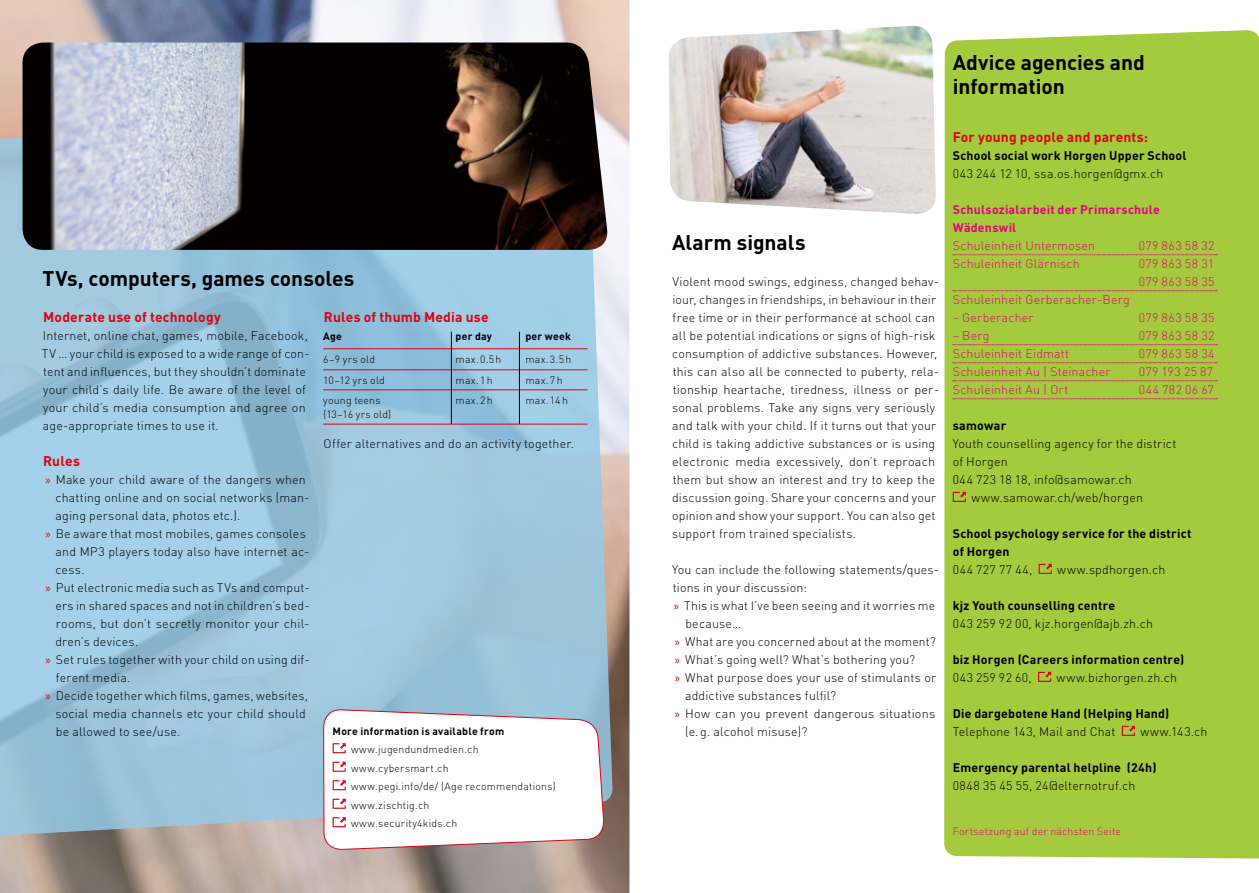
<style>
.page{position:relative;width:1259px;height:893px;background:#fff}
.page>*{position:absolute;margin:0;border:0;box-sizing:border-box;transform-origin:0 0}
.t1{font:700 21px/24px "DINOT";color:#000}
.t2{font:700 13.8px "DINOT";letter-spacing:.01em;color:#dc030e}
.t3{font:300 12.3px/18px "DINOT";letter-spacing:.015em;color:#000}
.t4{font:700 12.3px/18px "DINOT";letter-spacing:.015em;color:#000}
.t5{font:300 12.3px "DINOT";letter-spacing:.015em;color:#e5007c}
.t6{font:700 12.3px/18px "DINOT";letter-spacing:.02em;color:#e5007c}
.t7{font:300 12.3px/18px "DINOT";letter-spacing:.035em;color:#e5007c}
.t8{font:300 12.3px "DINOT";letter-spacing:.04em;color:#000}
.t9{font:300 12.3px "DINOT";letter-spacing:.04em;color:#e5007c}
.t10{font:300 10.5px/18.5px "DINOT";letter-spacing:.025em;color:#000}
.t11{font:700 10.5px "DINOT";letter-spacing:.02em;color:#000}
.t12{font:300 10.5px "DINOT";letter-spacing:.02em;color:#e5007c}
.s1{font-family:"Myriad Pro";font-weight:400;color:#dc030e}
</style>
<div class="page">
<img style="left:0;top:0;width:629px;height:893px">
<svg style="left:0;top:88px;width:613px;height:752px;background:#9ec6dc"></svg>
<div style="left:944px;top:30px;width:315px;height:829px;background:#a4ca3d"></div>
<img style="left:23px;top:43px;width:586px;height:207px">
<img style="left:669px;top:26px;width:267px;height:188px">
<svg style="left:323px;top:289px;width:282px;height:420px;background:#9dc5dc"></svg>
<svg style="left:323px;top:709px;width:282px;height:141px"></svg>
<svg style="left:953px;top:254px;width:264px;height:1px"></svg>
<svg style="left:953px;top:290px;width:264px;height:1px"></svg>
<svg style="left:953px;top:344px;width:264px;height:1px"></svg>
<svg style="left:953px;top:362px;width:264px;height:1px"></svg>
<svg style="left:953px;top:380px;width:264px;height:1px"></svg>
<svg style="left:953px;top:398px;width:264px;height:1px"></svg>
<svg style="left:952px;top:492px;width:14px;height:10px"></svg>
<svg style="left:1038px;top:564px;width:13px;height:10px"></svg>
<svg style="left:1038px;top:672px;width:13px;height:10px"></svg>
<svg style="left:1121px;top:726px;width:14px;height:10px"></svg>
<h1 class="t1" style="left:43px;top:265px;width:313px">TVs, computers, games consoles</h1>
<p class="t2" style="left:43px;top:308px;width:179px">Moderate use of technology</p>
<p class="t3" style="left:42px;top:326px;width:269px">Internet, online chat, games, mobile, Facebook, TV … your child is exposed to a wide range of con&shy;tent and influences, but they shouldn’t dominate your child’s daily life. Be aware of the level of your child’s media consumption and agree on age-appropriate times to use it.</p>
<p class="t2" style="left:43px;top:452px;width:38px">Rules</p>
<p class="t3" style="left:45px;top:470px;width:262px"><span class="s1">»</span> Make your child aware of the dangers when</p>
<p class="t3" style="left:55px;top:488px;width:256px">chatting online and on social networks (man-</p>
<p class="t3" style="left:56px;top:506px;width:186px">aging personal data, photos etc.).</p>
<p class="t3" style="left:45px;top:524px;width:262px"><span class="s1">»</span> Be aware that most mobiles, games consoles</p>
<p class="t3" style="left:56px;top:542px;width:255px">and MP3 players today also have internet ac-</p>
<p class="t3" style="left:55px;top:560px;width:31px">cess.</p>
<p class="t3" style="left:45px;top:578px;width:266px"><span class="s1">»</span> Put electronic media such as TVs and comput-</p>
<p class="t3" style="left:55px;top:596px;width:256px">ers in shared spaces and not in children’s bed-</p>
<p class="t3" style="left:56px;top:614px;width:255px">rooms, but don’t secretly monitor your chil-</p>
<p class="t3" style="left:55px;top:632px;width:84px">dren’s devices.</p>
<p class="t3" style="left:45px;top:650px;width:266px"><span class="s1">»</span> Set rules together with your child on using dif-</p>
<p class="t3" style="left:56px;top:668px;width:76px">ferent media.</p>
<p class="t3" style="left:45px;top:686px;width:264px"><span class="s1">»</span> Decide together which films, games, websites,</p>
<p class="t3" style="left:55px;top:704px;width:252px">social media channels etc your child should</p>
<p class="t3" style="left:56px;top:722px;width:126px">be allowed to see/use.</p>
<p class="t2" style="left:324px;top:308px;width:166px">Rules of thumb Media use</p>
<p class="t11" style="left:323px;top:329px;width:20px">Age</p>
<p class="t11" style="left:455px;top:329px;width:38px">per day</p>
<p class="t11" style="left:525px;top:329px;width:47px">per week</p>
<p class="t10" style="left:323px;top:349px;width:53px">6–9 yrs old</p>
<p class="t10" style="left:455px;top:349px;width:47px">max.0.5h</p>
<p class="t10" style="left:525px;top:349px;width:47px">max.3.5h</p>
<p class="t10" style="left:323px;top:370px;width:63px">10–12 yrs old</p>
<p class="t10" style="left:455px;top:370px;width:39px">max.1h</p>
<p class="t10" style="left:525px;top:370px;width:39px">max.7h</p>
<p class="t10" style="left:323px;top:392px;width:69px;line-height:14.2px">young teens {13–16 yrs old)</p>
<p class="t10" style="left:455px;top:390px;width:39px">max.2h</p>
<p class="t10" style="left:525px;top:390px;width:44px">max.14h</p>
<p class="t3" style="left:324px;top:434px;width:252px">Offer alternatives and do an activity together.</p>
<p class="t11" style="left:333px;top:724px;width:173px">More information is available from</p>
<p class="t10" style="left:351px;top:740px;width:206px">www.jugendundmedien.ch www.cybersmart.ch<br>www.pegi.info/de/ (Age recommendations) www.zischtig.ch<br>www.security4kids.ch</p>
<h1 class="t1" style="left:672px;top:229px;width:135px">Alarm signals</h1>
<p class="t3" style="left:672px;top:272px;width:268px">Violent mood swings, edginess, changed behav&shy;iour, changes in friendships, in behaviour in their free time or in their performance at school can all be potential indications or signs of high-risk consumption of addictive substances. However, this can also all be connected to puberty, rela&shy;tionship heartache, tiredness, illness or per&shy;sonal problems. Take any signs very seriously and talk with your child. If it turns out that your child is taking addictive substances or is using electronic media excessively, don’t reproach them but show an interest and try to keep the discussion going. Share your concerns and your opinion and show your support. You can also get support from trained specialists.</p>
<p class="t3" style="left:672px;top:560px;width:269px">You can include the following statements/ques-</p>
<p class="t3" style="left:672px;top:578px;width:136px">tions in your discussion:</p>
<p class="t3" style="left:673px;top:596px;width:263px"><span class="s1">»</span> This is what I’ve been seeing and it worries me</p>
<p class="t3" style="left:685px;top:614px;width:57px">because…</p>
<p class="t3" style="left:675px;top:632px;width:262px"><span class="s1">»</span> What are you concerned about at the moment?</p>
<p class="t3" style="left:675px;top:650px;width:242px"><span class="s1">»</span> What’s going well? What’s bothering you?</p>
<p class="t3" style="left:675px;top:668px;width:263px"><span class="s1">»</span> What purpose does your use of stimulants or</p>
<p class="t3" style="left:685px;top:686px;width:153px">addictive substances fulfil?</p>
<p class="t3" style="left:675px;top:704px;width:262px"><span class="s1">»</span> How can you prevent dangerous situations</p>
<p class="t3" style="left:685px;top:722px;width:124px">(e.g. alcohol misuse)?</p>
<h1 class="t1" style="left:952px;top:49px;width:194px">Advice agencies and information</h1>
<p class="t2" style="left:952px;top:128px;width:197px">For young people and parents:</p>
<p class="t4" style="left:952px;top:146px;width:235px">School social work Horgen Upper School</p>
<p class="t3" style="left:952px;top:164px;width:212px">043 244 12 10, ssa.os.horgen@gmx.ch</p>
<p class="t6" style="left:952px;top:200px;width:209px">Schulsozialarbeit der Primarschule<br>Wädenswil</p>
<p class="t5" style="left:952px;top:237px;width:144px">Schuleinheit Untermosen</p>
<p class="t5" style="left:1138px;top:237px;width:77px">079 863 58 32</p>
<p class="t5" style="left:952px;top:255px;width:128px">Schuleinheit Glärnisch</p>
<p class="t7" style="left:1138px;top:254px;width:77px">079 863 58 31<br>079 863 58 35</p>
<p class="t5" style="left:952px;top:291px;width:179px">Schuleinheit Gerberacher-Berg</p>
<p class="t5" style="left:952px;top:309px;width:82px">– Gerberacher</p>
<p class="t7" style="left:1138px;top:308px;width:77px">079 863 58 35</p>
<p class="t5" style="left:952px;top:327px;width:38px">– Berg</p>
<p class="t5" style="left:1138px;top:327px;width:77px">079 863 58 32</p>
<p class="t5" style="left:952px;top:345px;width:118px">Schuleinheit Eidmatt</p>
<p class="t9" style="left:1138px;top:345px;width:77px">079 863 58 34</p>
<p class="t5" style="left:952px;top:363px;width:159px">Schuleinheit Au | Steinacher</p>
<p class="t5" style="left:1138px;top:363px;width:76px">079 193 25 87</p>
<p class="t5" style="left:952px;top:381px;width:117px">Schuleinheit Au | Ort</p>
<p class="t5" style="left:1138px;top:381px;width:77px">044 782 06 67</p>
<p class="t4" style="left:952px;top:416px;width:55px">samowar</p>
<p class="t3" style="left:952px;top:434px;width:225px">Youth counselling agency for the district</p>
<p class="t3" style="left:952px;top:452px;width:56px">of Horgen</p>
<p class="t3" style="left:952px;top:470px;width:180px">044 723 18 18, info@samowar.ch</p>
<p class="t3" style="left:971px;top:488px;width:173px">www.samowar.ch/web/horgen</p>
<p class="t4" style="left:952px;top:524px;width:240px">School psychology service for the district of Horgen</p>
<p class="t8" style="left:952px;top:561px;width:81px">044 727 77 44,</p>
<p class="t3" style="left:1057px;top:560px;width:110px">www.spdhorgen.ch</p>
<p class="t4" style="left:952px;top:596px;width:164px">kjz Youth counselling centre</p>
<p class="t3" style="left:952px;top:614px;width:202px">043 259 92 00, kjz.horgen@ajb.zh.ch</p>
<p class="t4" style="left:952px;top:650px;width:233px">biz Horgen (Careers information centre)</p>
<p class="t3" style="left:952px;top:668px;width:80px">043 259 92 60,</p>
<p class="t3" style="left:1056px;top:668px;width:122px">www.bizhorgen.zh.ch</p>
<p class="t4" style="left:952px;top:704px;width:218px">Die dargebotene Hand (Helping Hand)</p>
<p class="t3" style="left:952px;top:722px;width:164px">Telephone 143, Mail and Chat</p>
<p class="t3" style="left:1140px;top:722px;width:69px">www.143.ch</p>
<p class="t4" style="left:952px;top:758px;width:205px">Emergency parental helpline (24h)</p>
<p class="t3" style="left:952px;top:776px;width:184px">0848 35 45 55, 24@elternotruf.ch</p>
<p class="t12" style="left:952px;top:824px;width:170px">Fortsetzung auf der nächsten Seite</p>
</div>
